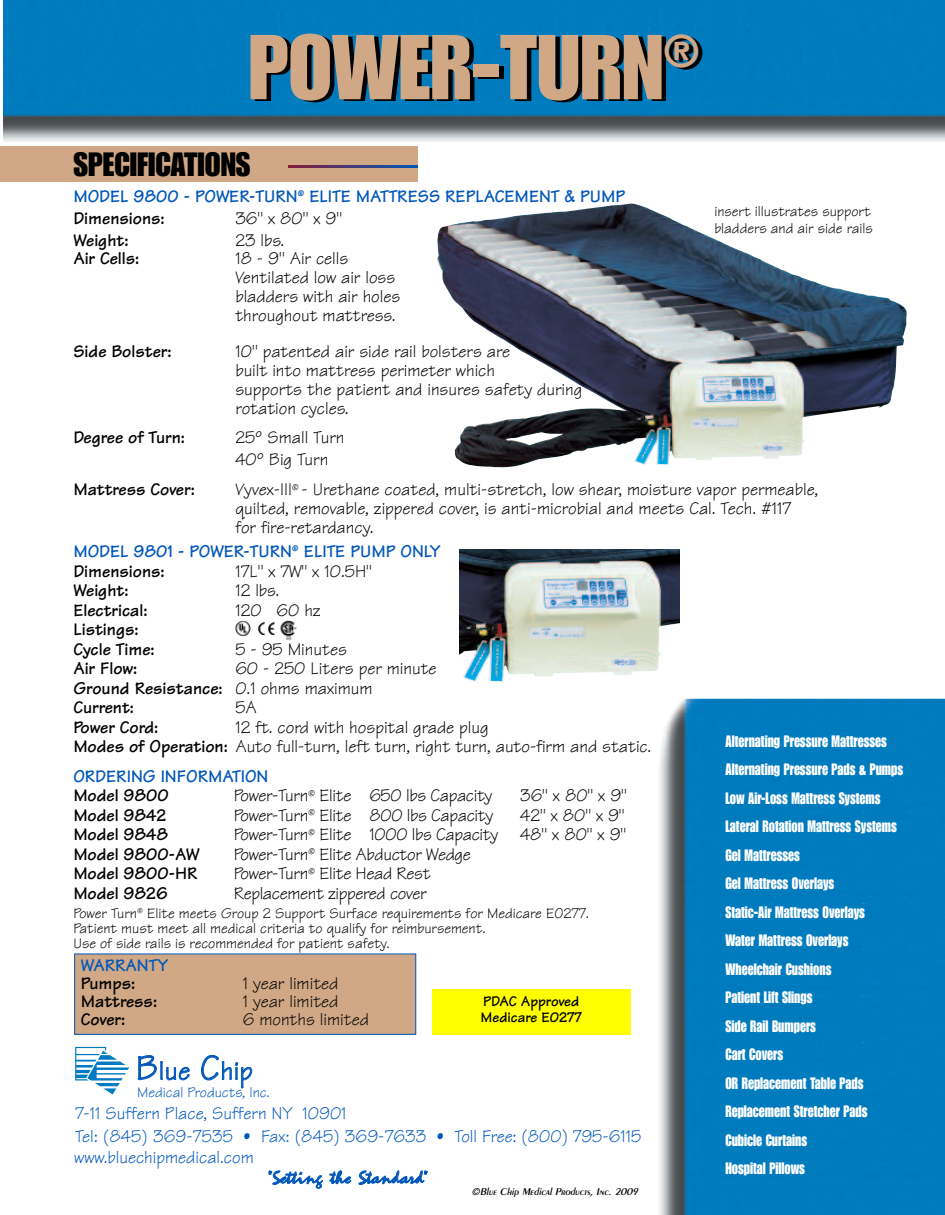
<style>
.page{position:relative;width:945px;height:1215px;background:#fff}
.page>*{position:absolute;margin:0;border:0;box-sizing:border-box;transform-origin:0 0}
.t1{font:90px "Impact";color:#d1a885}
.t2{font:33px "Impact";color:#000}
.t3{font:27px "Manual S Si";letter-spacing:.02em;color:#0057ba}
.t4{font:18px/18.8px "Tekton";color:#000}
.t5{font:700 18px/19.5px "Tekton";color:#000}
.t6{font:18px "Tekton";letter-spacing:-.02em;color:#000}
.t7{font:700 18px/21.9px "Tekton";color:#0057ba}
.t8{font:18px/22.5px "Manual S Si";color:#0057ba}
.t9{font:18px "Zephyr Script";color:#0057ba}
.t10{font:16.2px/28.5px "Impact";color:#fff;scale:.83 1}
.t11{font:15px/15px "Tekton";color:#000}
.t12{font:700 15px/16.5px "Tekton";color:#000}
.t13{font:15px "Tekton";color:#0057ba}
.t14{font:italic 600 10.5px "Peignot";color:#000}
.s1{color:#000}
.s2{font-weight:700}
.s3{font-size:36px}
</style>
<div class="page">
<svg style="left:75px;top:1047px;width:55px;height:47px"></svg>
<div style="left:0;top:146px;width:417px;height:36px;background:#d1a885"></div>
<img style="left:659px;top:699px;width:286px;height:516px">
<img style="left:3px;top:0;width:942px;height:142px">
<svg style="left:288px;top:165px;width:130px;height:2px"></svg>
<img style="left:453px;top:203px;width:454px;height:262px">
<img style="left:460px;top:549px;width:220px;height:133px">
<div style="left:75px;top:954px;width:341px;height:80px;background:#d1a885"></div>
<div style="left:74px;top:954px;width:342px;height:81px;border:1px solid #0057ba"></div>
<img style="left:235px;top:621px;width:16px;height:15px">
<img style="left:258px;top:622px;width:16px;height:13px">
<div style="left:432px;top:989px;width:198px;height:45px;background:#ff0"></div>
<img style="left:280px;top:621px;width:17px;height:19px">
<h1 class="t1" style="left:249px;top:35px;width:452px">POWER-TURN<sup>®</sup></h1>
<h2 class="t2" style="left:74px;top:153px;width:179px">SPECIFICATIONS</h2>
<p class="t7" style="left:73px;top:188px;width:553px">MODEL 9800 - POWER-TURN<sup>®</sup> ELITE MATTRESS REPLACEMENT &amp; PUMP<br><span class="s1">Dimensions:</span></p>
<p class="t11" style="left:714px;top:205px;width:160px;line-height:16.5px">insert illustrates support bladders and air side rails</p>
<p class="t4" style="left:235px;top:211px;width:108px">36" x 80" x 9"</p>
<p class="t5" style="left:73px;top:233px;width:57px">Weight:</p>
<p class="t4" style="left:235px;top:233px;width:51px">23 lbs.</p>
<p class="t5" style="left:73px;top:251px;width:68px">Air Cells:</p>
<p class="t4" style="left:235px;top:252px;width:166px">18 - 9" Air cells<br>Ventilated low air loss bladders with air holes throughout mattress.</p>
<p class="t5" style="left:73px;top:344px;width:100px">Side Bolster:</p>
<p class="t4" style="left:235px;top:345px;width:349px">10" patented air side rail bolsters are<br>built into mattress perimeter which<br>supports the patient and insures safety during rotation cycles.</p>
<p class="t5" style="left:73px;top:430px;width:113px">Degree of Turn:</p>
<p class="t4" style="left:235px;top:429px;width:111px;line-height:21.6px">25º Small Turn<br>40º Big Turn</p>
<p class="t5" style="left:73px;top:482px;width:123px">Mattress Cover:</p>
<p class="t4" style="left:235px;top:483px;width:585px">Vyvex-III<sup>®</sup> - Urethane coated, multi-stretch, low shear, moisture vapor permeable, quilted, removable, zippered cover, is anti-microbial and meets Cal. Tech. #117<br>for fire-retardancy.</p>
<p class="t7" style="left:73px;top:544px;width:368px;line-height:19.5px">MODEL 9801 - POWER-TURN<sup>®</sup> ELITE PUMP ONLY<br><span class="s1">Dimensions:</span></p>
<p class="t4" style="left:235px;top:564px;width:138px">17L" x 7W" x 10.5H"</p>
<p class="t5" style="left:73px;top:583px;width:57px">Weight:</p>
<p class="t4" style="left:235px;top:584px;width:45px">12 lbs.</p>
<p class="t5" style="left:73px;top:603px;width:76px">Electrical:</p>
<p class="t4" style="left:235px;top:603px;width:87px">120 60 hz</p>
<p class="t5" style="left:73px;top:622px;width:83px">Listings:<br>Cycle Time:</p>
<p class="t4" style="left:235px;top:642px;width:113px">5 - 95 Minutes</p>
<p class="t5" style="left:73px;top:661px;width:66px">Air Flow:</p>
<p class="t4" style="left:73px;top:661px;width:365px;line-height:19.5px;text-indent:162px">60 - 250 Liters per minute<br><span class="s2">Ground Resistance:</span> 0.1 ohms maximum<br><span class="s2">Current:</span></p>
<p class="t4" style="left:235px;top:701px;width:23px">5A</p>
<p class="t4" style="left:73px;top:720px;width:580px;line-height:19.5px;text-align:center">12 ft. cord with hospital grade plug<br><span class="s2">Modes of Operation:</span> Auto full-turn, left turn, right turn, auto-firm and static.</p>
<p class="t5" style="left:73px;top:720px;width:87px">Power Cord:</p>
<p class="t7" style="left:73px;top:768px;width:197px">ORDERING INFORMATION</p>
<p class="t5" style="left:73px;top:788px;width:97px">Model 9800</p>
<p class="t6" style="left:234px;top:789px;width:260px">Power-Turn<sup>®</sup> Elite 650 lbs Capacity</p>
<p class="t4" style="left:520px;top:789px;width:108px">36" x 80" x 9"</p>
<p class="t5" style="left:73px;top:808px;width:94px">Model 9842</p>
<p class="t6" style="left:234px;top:809px;width:261px">Power-Turn<sup>®</sup> Elite 800 lbs Capacity</p>
<p class="t4" style="left:520px;top:808px;width:106px">42" x 80" x 9"</p>
<p class="t5" style="left:73px;top:827px;width:96px">Model 9848</p>
<p class="t6" style="left:234px;top:828px;width:394px">Power-Turn<sup>®</sup> Elite 1000 lbs Capacity 48" x 80" x 9"</p>
<p class="t5" style="left:73px;top:847px;width:128px">Model 9800-AW</p>
<p class="t6" style="left:234px;top:848px;width:239px">Power-Turn<sup>®</sup> Elite Abductor Wedge</p>
<p class="t5" style="left:73px;top:866px;width:126px">Model 9800-HR</p>
<p class="t6" style="left:234px;top:867px;width:198px">Power-Turn<sup>®</sup> Elite Head Rest</p>
<p class="t5" style="left:73px;top:886px;width:96px">Model 9826</p>
<p class="t6" style="left:234px;top:887px;width:194px">Replacement zippered cover</p>
<p class="t11" style="left:73px;top:908px;width:517px">Power Turn<sup>®</sup> Elite meets Group 2 Support Surface requirements for Medicare EO277.<br>Patient must meet all medical criteria to qualify for reimbursement.<br>Use of side rails is recommended for patient safety.</p>
<p class="t7" style="left:81px;top:957px;width:89px">WARRANTY</p>
<p class="t5" style="left:81px;top:976px;width:56px">Pumps:</p>
<p class="t4" style="left:243px;top:977px;width:97px">1 year limited</p>
<p class="t5" style="left:81px;top:994px;width:78px">Mattress:</p>
<p class="t4" style="left:243px;top:995px;width:97px">1 year limited</p>
<p class="t5" style="left:81px;top:1012px;width:46px">Cover:</p>
<p class="t4" style="left:243px;top:1013px;width:128px">6 months limited</p>
<h3 class="t3" style="left:136px;top:1062px;width:118px"><span class="s3">B</span>lue <span class="s3">C</span>hip</h3>
<p class="t13" style="left:137px;top:1087px;width:134px">Medical Products, Inc.</p>
<p class="t12" style="left:481px;top:995px;width:103px">PDAC Approved<br>Medicare E0277</p>
<p class="t8" style="left:75px;top:1105px;width:568px">7-11 Suffern Place, Suffern NY 10901<br>Tel: (845) 369-7535 • Fax: (845) 369-7633 • Toll Free: (800) 795-6115</p>
<p class="t8" style="left:74px;top:1149px;width:181px">www.bluechipmedical.com</p>
<p class="t9" style="left:268px;top:1166px;width:161px">"Setting the Standard"</p>
<p class="t14" style="left:472px;top:1187px;width:170px">©Blue Chip Medical Products, Inc. 2009</p>
<p class="t10" style="left:725px;top:727px;width:216px">Alternating Pressure Mattresses<br>Alternating Pressure Pads &amp; Pumps<br>Low Air-Loss Mattress Systems<br>Lateral Rotation Mattress Systems<br>Gel Mattresses<br>Gel Mattress Overlays<br>Static-Air Mattress Overlays<br>Water Mattress Overlays<br>Wheelchair Cushions<br>Patient Lift Slings<br>Side Rail Bumpers<br>Cart Covers<br>OR Replacement Table Pads<br>Replacement Stretcher Pads<br>Cubicle Curtains<br>Hospital Pillows</p>
</div>
